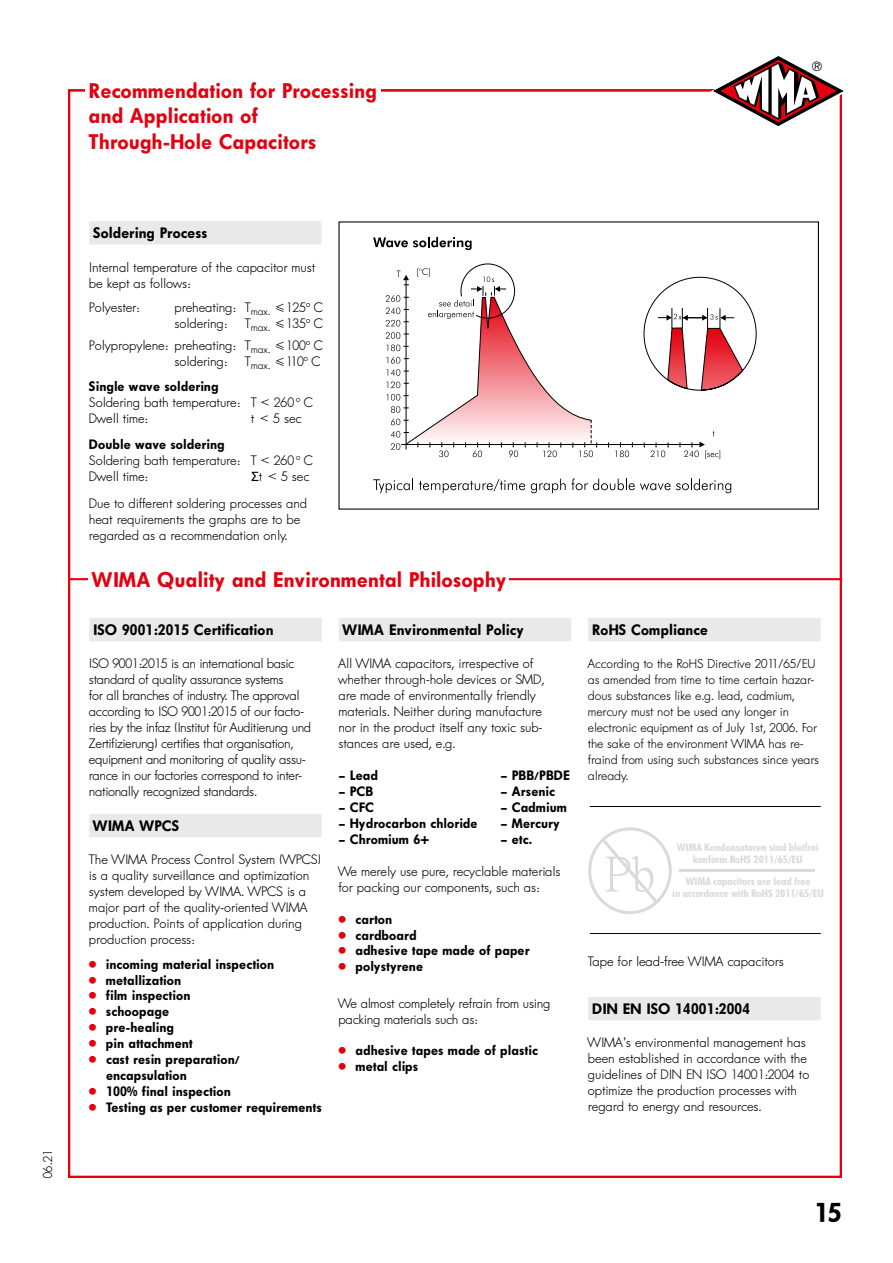
<style>
.page{position:relative;width:893px;height:1263px;background:#fff}
.page>*{position:absolute;margin:0;border:0;box-sizing:border-box;transform-origin:0 0}
.t1{font:27.15px "Fut Hea";color:#000}
.t2{font:21px/25.5px "Fut Hea";letter-spacing:.03em;color:#e3000f}
.t3{font:15px "Fut Hea";letter-spacing:.03em;color:#000}
.t4{font:13.5px/15.9px "Fut Lig";letter-spacing:.03em;color:#000}
.t5{font:13.5px/15.9px "Fut Hea";letter-spacing:.03em;color:#000}
.t6{font:13.5px/15.9px "Fut Lig";letter-spacing:.01em;color:#000}
.t7{font:13.5px "Spe Pif";color:#000}
.t8{font:12.75px/15.9px "Fut Lig";letter-spacing:.03em;color:#000}
.t9{font:700 condensed 10.5px/12px "Futura BT";letter-spacing:-.005em;color:#dadada;text-align:center;scale:1.13 1}
.s1{font-family:"Star Math"}
.s2{font-family:"Spe Akz Gre Reg"}
.s3{font-family:"Spe Pif";color:#e3000f}
</style>
<div class="page">
<svg style="left:710px;top:56px;width:134px;height:73px"></svg>
<hr style="left:68px;top:578px;width:774px;height:2px;background:#e3000f">
<div style="left:89px;top:557px;width:420px;height:51px;background:#fff"></div>
<div style="left:89px;top:618px;width:233px;height:23px;background:#e9e9e9"></div>
<div style="left:89px;top:814px;width:233px;height:23px;background:#e9e9e9"></div>
<div style="left:339px;top:618px;width:232px;height:23px;background:#e9e9e9"></div>
<div style="left:588px;top:618px;width:233px;height:23px;background:#e9e9e9"></div>
<div style="left:588px;top:997px;width:233px;height:23px;background:#e9e9e9"></div>
<hr style="left:590px;top:806px;width:231px;height:1px;background:#000">
<hr style="left:590px;top:933px;width:231px;height:1px;background:#000">
<svg style="left:588px;top:827px;width:227px;height:87px"></svg>
<div style="left:89px;top:221px;width:232px;height:23px;background:#e9e9e9"></div>
<svg style="left:657px;top:277px;width:100px;height:110px"></svg>
<svg style="left:597px;top:297px;width:124px;height:147px"></svg>
<hr style="left:401px;top:444px;width:301px;height:1px;background:#000">
<svg style="left:615px;top:442px;width:18px;height:15px"></svg>
<svg style="left:644px;top:442px;width:25px;height:15px"></svg>
<svg style="left:680px;top:442px;width:40px;height:17px"></svg>
<svg style="left:386px;top:263px;width:211px;height:194px"></svg>
<svg style="left:373px;top:237px;width:99px;height:13px"></svg>
<svg style="left:373px;top:479px;width:40px;height:14px"></svg>
<svg style="left:419px;top:479px;width:106px;height:14px"></svg>
<svg style="left:531px;top:478px;width:200px;height:15px"></svg>
<p class="t8" style="left:39px;top:1178px;width:29px;rotate:-90deg">06.21</p>
<h2 class="t2" style="left:89px;top:78px;width:289px">Recommendation for Processing and Application of<br>Through-Hole Capacitors</h2>
<p class="t7" style="left:812px;top:58px;width:11px">D</p>
<p class="t3" style="left:94px;top:224px;width:115px">Soldering Process</p>
<p class="t4" style="left:89px;top:259px;width:227px">Internal temperature of the capacitor must be kept as follows:</p>
<p class="t4" style="left:89px;top:299px;width:52px">Polyester:</p>
<p class="t4" style="left:175px;top:299px;width:149px">preheating: T<sub>max.</sub> <span class="s1">T</span> 125° C soldering:</p>
<p class="t4" style="left:89px;top:312px;width:235px;line-height:22.4px;text-align:right">T<sub>max.</sub> <span class="s1">T</span> 135° C<br>Polypropylene: preheating: T<sub>max.</sub> <span class="s1">T</span> 100° C</p>
<p class="t4" style="left:175px;top:353px;width:54px">soldering:</p>
<p class="t4" style="left:245px;top:353px;width:77px">T<sub>max.</sub> <span class="s1">T</span> 110° C</p>
<p class="t5" style="left:89px;top:378px;width:131px">Single wave soldering</p>
<p class="t4" style="left:89px;top:394px;width:225px">Soldering bath temperature: T <span class="s1">P</span> 260 ° C<br>Dwell time:</p>
<p class="t4" style="left:251px;top:410px;width:52px">t <span class="s1">P</span> 5 sec</p>
<p class="t5" style="left:89px;top:436px;width:137px">Double wave soldering</p>
<p class="t4" style="left:89px;top:452px;width:225px">Soldering bath temperature: T <span class="s1">P</span> 260 ° C<br>Dwell time:</p>
<p class="t4" style="left:89px;top:463px;width:222px;line-height:26.5px;text-align:right"><span class="s2">S</span>t <span class="s1">P</span> 5 sec<br>Due to different soldering processes and</p>
<p class="t4" style="left:89px;top:511px;width:212px">heat requirements the graphs are to be regarded as a recommendation only.</p>
<h2 class="t2" style="left:93px;top:567px;width:415px">WIMA Quality and Environmental Philosophy</h2>
<p class="t3" style="left:94px;top:621px;width:181px">ISO 9001:2015 Certification</p>
<p class="t6" style="left:89px;top:656px;width:223px">ISO 9001:2015 is an international basic standard of quality assurance systems<br>for all branches of industry. The approval according to ISO 9001:2015 of our facto&shy;ries by the infaz (Institut für Auditierung und Zertifizierung) certifies that organisation, equipment and monitoring of quality assu&shy;rance in our factories correspond to inter&shy;nationally recognized standards.</p>
<p class="t3" style="left:94px;top:817px;width:87px">WIMA WPCS</p>
<p class="t4" style="left:89px;top:851px;width:233px">The WIMA Process Control System (WPCS) is a quality surveillance and optimization system developed by WIMA. WPCS is a major part of the quality-oriented WIMA production. Points of application during production process:</p>
<p class="t5" style="left:89px;top:956px;width:186px"><span class="s3">”</span> incoming material inspection</p>
<p class="t5" style="left:89px;top:972px;width:93px"><span class="s3">”</span> metallization</p>
<p class="t5" style="left:89px;top:988px;width:103px"><span class="s3">”</span> film inspection</p>
<p class="t5" style="left:89px;top:1004px;width:81px"><span class="s3">”</span> schoopage</p>
<p class="t5" style="left:89px;top:1020px;width:86px"><span class="s3">”</span> pre-healing</p>
<p class="t5" style="left:89px;top:1036px;width:105px"><span class="s3">”</span> pin attachment</p>
<p class="t5" style="left:89px;top:1052px;width:152px"><span class="s3">”</span> cast resin preparation/</p>
<p class="t5" style="left:106px;top:1067px;width:82px">encapsulation</p>
<p class="t5" style="left:89px;top:1083px;width:143px"><span class="s3">”</span> 100% final inspection</p>
<p class="t5" style="left:89px;top:1099px;width:234px"><span class="s3">”</span> Testing as per customer requirements</p>
<p class="t3" style="left:343px;top:621px;width:182px">WIMA Environmental Policy</p>
<p class="t4" style="left:339px;top:656px;width:207px">All WIMA capacitors, irrespective of whether through-hole devices or SMD, are made of environmentally friendly materials. Neither during manufacture nor in the product itself any toxic sub&shy;stances are used, e.g.</p>
<p class="t5" style="left:339px;top:767px;width:41px">– Lead</p>
<p class="t5" style="left:501px;top:767px;width:71px">– PBB/PBDE</p>
<p class="t5" style="left:339px;top:783px;width:36px">– PCB</p>
<p class="t5" style="left:501px;top:783px;width:56px">– Arsenic</p>
<p class="t5" style="left:339px;top:799px;width:37px">– CFC</p>
<p class="t5" style="left:501px;top:799px;width:68px">– Cadmium</p>
<p class="t5" style="left:339px;top:815px;width:140px">– Hydrocarbon chloride</p>
<p class="t5" style="left:501px;top:815px;width:61px">– Mercury</p>
<p class="t5" style="left:339px;top:831px;width:92px">– Chromium 6+</p>
<p class="t5" style="left:501px;top:831px;width:33px">– etc.</p>
<p class="t4" style="left:339px;top:863px;width:223px">We merely use pure, recyclable materials for packing our components, such as:</p>
<p class="t5" style="left:339px;top:911px;width:192px"><span class="s3">”</span> carton<br><span class="s3">”</span> cardboard<br><span class="s3">”</span> adhesive tape made of paper <span class="s3">”</span> polystyrene</p>
<p class="t4" style="left:339px;top:995px;width:213px">We almost completely refrain from using packing materials such as:</p>
<p class="t5" style="left:339px;top:1043px;width:201px"><span class="s3">”</span> adhesive tapes made of plastic <span class="s3">”</span> metal clips</p>
<p class="t3" style="left:592px;top:621px;width:117px">RoHS Compliance</p>
<p class="t8" style="left:588px;top:656px;width:232px">According to the RoHS Directive 2011/65/EU as amended from time to time certain hazar&shy;dous substances like e.g. lead, cadmium, mercury must not be used any longer in electronic equipment as of July 1st, 2006. For the sake of the environment WIMA has re&shy;fraind from using such substances since years already.</p>
<p class="t9" style="left:677px;top:842px;width:127px">WIMA Kondensatoren sind bleifrei konform RoHS 2011/65/EU</p>
<p class="t9" style="left:672px;top:875px;width:136px">WIMA capacitors are lead free<br>in accordance with RoHS 2011/65/EU</p>
<p class="t4" style="left:588px;top:953px;width:197px">Tape for lead-free WIMA capacitors</p>
<p class="t3" style="left:592px;top:1000px;width:159px">DIN EN ISO 14001:2004</p>
<p class="t4" style="left:588px;top:1035px;width:223px">WIMA’s environmental management has been established in accordance with the guidelines of DIN EN ISO 14001:2004 to optimize the production processes with regard to energy and resources.</p>
<h1 class="t1" style="left:815px;top:1197px;width:28px">15</h1>
</div>
